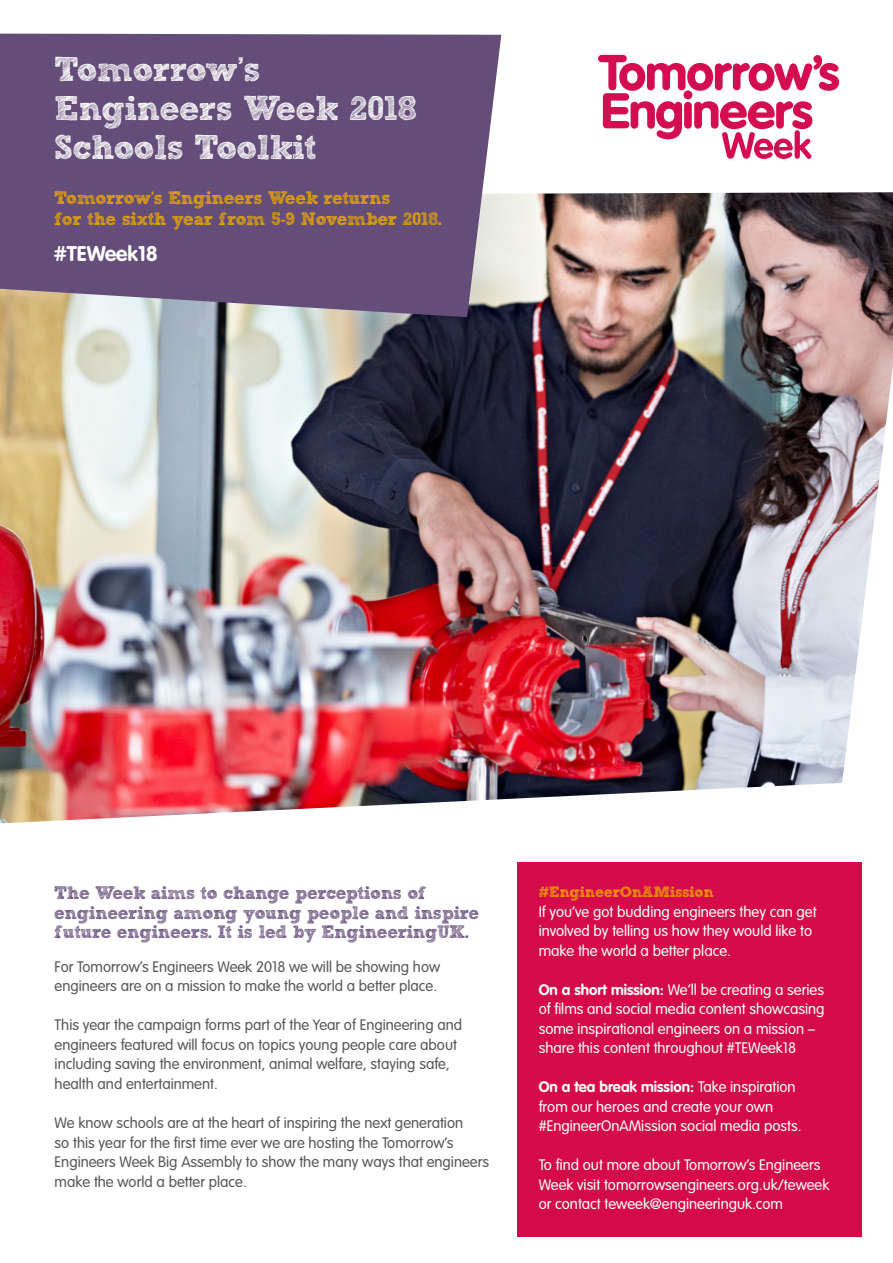
<style>
.page{position:relative;width:893px;height:1263px;background:#fff}
.page>*{position:absolute;margin:0;border:0;box-sizing:border-box;transform-origin:0 0}
.t1{font:34.2px/39px "Sketch Rockwell";letter-spacing:-.02em;color:#fff}
.t2{font:700 21px "VAG Rounded";color:#fff}
.t3{font:18px/19.5px "Sketch Rockwell";letter-spacing:-.02em;color:#654d79}
.t4{font:18px/21px "Sketch Rockwell";letter-spacing:-.02em;color:#eeab00}
.t5{font:300 15px/19.5px "VAG Rounded";color:#575756}
.t6{font:300 15px/19.5px "VAG Rounded";color:#fff}
.t7{font:15px "Sketch Rockwell";letter-spacing:-.02em;color:#eeab00}
.s1{font-weight:700}
</style>
<div class="page">
<img style="left:0;top:192px;width:893px;height:631px">
<div style="left:517px;top:862px;width:344px;height:375px;background:#d40a4a"></div>
<svg style="left:0;top:34px;width:501px;height:283px;background:#6d577f"></svg>
<svg style="left:598px;top:55px;width:241px;height:104px"></svg>
<p class="t1" style="left:54px;top:51px;width:364px">Tomorrow’s<br>Engineers Week 2018</p>
<p class="t1" style="left:54px;top:129px;width:264px">Schools Toolkit</p>
<p class="t4" style="left:54px;top:188px;width:389px">Tomorrow’s Engineers Week returns<br>for the sixth year from 5-9 November 2018.</p>
<p class="t2" style="left:54px;top:242px;width:105px">#TEWeek18</p>
<p class="t3" style="left:54px;top:884px;width:426px">The Week aims to change perceptions of engineering among young people and inspire future engineers. It is led by EngineeringUK.</p>
<p class="t5" style="left:55px;top:957px;width:387px">For Tomorrow’s Engineers Week 2018 we will be showing how engineers are on a mission to make the world a better place.</p>
<p class="t5" style="left:55px;top:1015px;width:409px">This year the campaign forms part of the Year of Engineering and engineers featured will focus on topics young people care about including saving the environment, animal welfare, staying safe, health and entertainment.</p>
<p class="t5" style="left:55px;top:1113px;width:436px">We know schools are at the heart of inspiring the next generation<br>so this year for the first time ever we are hosting the Tomorrow’s Engineers Week Big Assembly to show the many ways that engineers make the world a better place.</p>
<p class="t7" style="left:539px;top:884px;width:177px">#EngineerOnAMission</p>
<p class="t6" style="left:539px;top:901px;width:279px">If you’ve got budding engineers they can get involved by telling us how they would like to make the world a better place.</p>
<p class="t6" style="left:539px;top:979px;width:287px"><span class="s1">On a short mission:</span> We’ll be creating a series of films and social media content showcasing some inspirational engineers on a mission – share this content throughout #TEWeek18</p>
<p class="t6" style="left:539px;top:1077px;width:264px"><span class="s1">On a tea break mission:</span> Take inspiration from our heroes and create your own #EngineerOnAMission social media posts.</p>
<p class="t6" style="left:539px;top:1155px;width:292px">To find out more about Tomorrow’s Engineers<br>Week visit tomorrowsengineers.org.uk/teweek or contact teweek@engineeringuk.com</p>
</div>
